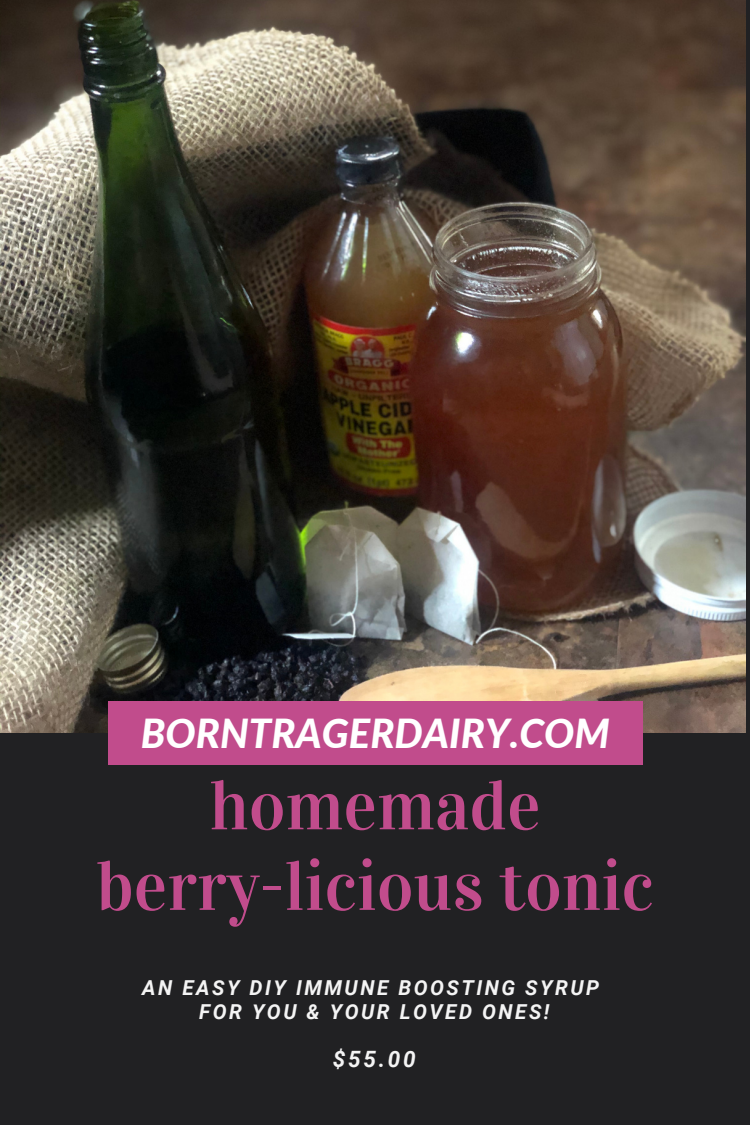
<style>
.page{position:relative;width:750px;height:1125px;background:#212123}
.page>*{position:absolute;margin:0;border:0;box-sizing:border-box;transform-origin:0 0}
.t1{font:70px/80.6px "Vidaloka";color:#c14c8c;text-align:center}
.t2{font:italic 800 40px "Lato";color:#fff}
.t3{font:italic 700 22.5px "Roboto";color:#f4f4f4}
.t4{font:italic 700 20.62px/23.4px "Roboto";letter-spacing:.12em;color:#f4f4f4;text-align:center}
</style>
<div class="page">
<img style="left:0;top:0;width:745px;height:732px">
<div style="left:108px;top:701px;width:535px;height:63px;background:#c14c8c"></div>
<h2 class="t2" style="left:141px;top:709px;width:470px">BORNTRAGERDAIRY.COM</h2>
<h1 class="t1" style="left:97px;top:766px;width:559px">homemade berry-licious tonic</h1>
<p class="t4" style="left:142px;top:977px;width:458px">AN EASY DIY IMMUNE BOOSTING SYRUP<br>FOR YOU &amp; YOUR LOVED ONES!</p>
<p class="t3" style="left:333px;top:1046px;width:85px">$55.00</p>
</div>
